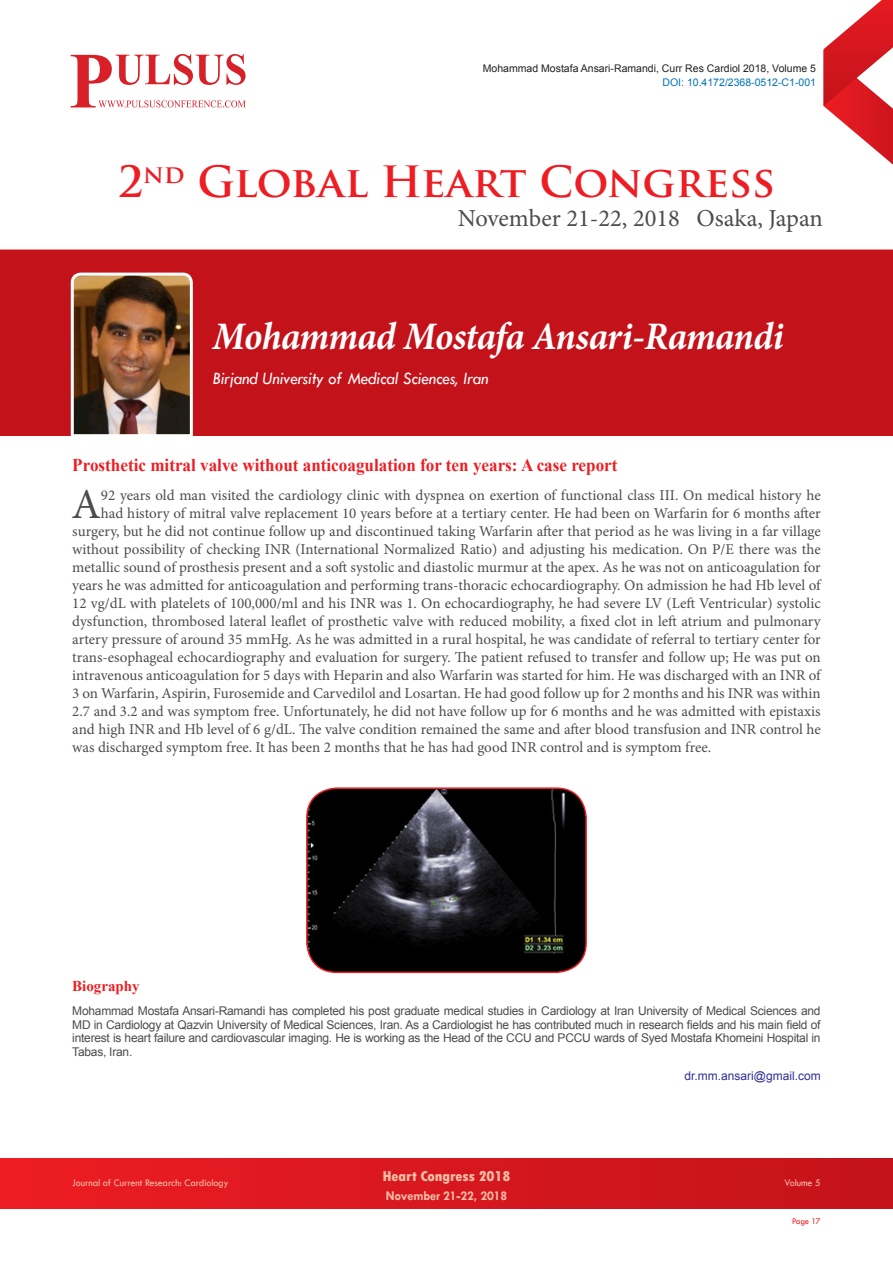
<style>
.page{position:relative;width:893px;height:1263px;background:#fff}
.page>*{position:absolute;margin:0;border:0;box-sizing:border-box;transform-origin:0 0}
.Abstract{font:42.75px "Minion Pro";color:#4b4c4d}
.t1{font:700 42px "Trajan Pro";color:#ee1d23}
.t2{font:italic 700 39px "Minion Pro";letter-spacing:-.015em;color:#fff;scale:.95 1}
.t3{font:24.45px "Minion Pro";color:#4b4c4d}
.t4{font:700 18px "Times New Roman";color:#ee1d23;scale:.95 1}
.t5{font:italic 18px "Tw Cen";letter-spacing:-.01em;color:#fff;scale:.95 1}
.Abstract-2{font:15px "Minion Pro";color:#4b4c4d}
.t6{font:800 condensed 15px "Tw Cen";letter-spacing:-.01em;color:#fabda6;scale:1.1 1}
.Abstract-3{font:700 15px "Times New Roman";color:#ee1d23}
.t7{font:700 13.5px "Tw Cen";letter-spacing:-.01em;color:#fabda6;scale:.95 1}
.Biography{font:12px/13.5px "Arial";letter-spacing:-.02em;color:#4b4c4d;text-align:justify}
.Biography-2{font:12px "Arial";color:#2e3092}
.t8{font:10.5px "Arial";color:#231f20}
.t9{font:10.5px "Tw Cen";letter-spacing:-.01em;color:#fabda6;scale:.95 1}
.t10{font:10.5px "Arial";color:#0072bc}
.t11{font:9px "Tw Cen";letter-spacing:-.02em;color:#ee1d23;scale:.95 1}
</style>
<div class="page">
<div style="left:0;top:1159px;width:892px;height:49px;background:linear-gradient(to right,#ed1d23,#c3121b)"></div>
<hr style="left:0;top:250px;width:893px;height:1px;background:#ee1d23">
<svg style="left:71px;top:54px;width:175px;height:53px"></svg>
<svg style="left:824px;top:0;width:69px;height:165px"></svg>
<div style="left:0;top:250px;width:892px;height:186px;background:#c4121a"></div>
<img style="left:70px;top:272px;width:123px;height:164px">
<img style="left:307px;top:789px;width:279px;height:183px">
<div style="left:306px;top:787px;width:281px;height:186px;border:2px solid #ee1d23;border-radius:30px"></div>
<p class="t8" style="left:483px;top:61px;width:335px">Mohammad Mostafa Ansari-Ramandi, Curr Res Cardiol 2018, Volume 5</p>
<p class="t10" style="left:662px;top:76px;width:155px">DOI: 10.4172/2368-0512-C1-001</p>
<h2 class="t1" style="left:118px;top:156px;width:659px">2<sup>nd</sup> Global Heart Congress</h2>
<h3 class="t3" style="left:458px;top:202px;width:367px">November 21-22, 2018 Osaka, Japan</h3>
<p class="t2" style="left:213px;top:309px;width:603px">Mohammad Mostafa Ansari-Ramandi</p>
<p class="t5" style="left:213px;top:368px;width:292px">Birjand University of Medical Sciences, Iran</p>
<p class="t4" style="left:72px;top:452px;width:575px">Prosthetic mitral valve without anticoagulation for ten years: A case report</p>
<p class="Abstract" style="left:71px;top:475px;width:31px">A</p>
<p class="Abstract-2" style="left:101px;top:485px;width:721px">92 years old man visited the cardiology clinic with dyspnea on exertion of functional class III. On medical history he</p>
<p class="Abstract-2" style="left:101px;top:503px;width:721px">had history of mitral valve replacement 10 years before at a tertiary center. He had been on Warfarin for 6 months after</p>
<p class="Abstract-2" style="left:72px;top:521px;width:750px">surgery, but he did not continue follow up and discontinued taking Warfarin after that period as he was living in a far village</p>
<p class="Abstract-2" style="left:72px;top:539px;width:750px">without possibility of checking INR (International Normalized Ratio) and adjusting his medication. On P/E there was the</p>
<p class="Abstract-2" style="left:72px;top:557px;width:750px">metallic sound of prosthesis present and a soft systolic and diastolic murmur at the apex. As he was not on anticoagulation for</p>
<p class="Abstract-2" style="left:72px;top:575px;width:750px">years he was admitted for anticoagulation and performing trans-thoracic echocardiography. On admission he had Hb level of</p>
<p class="Abstract-2" style="left:72px;top:593px;width:750px">12 vg/dL with platelets of 100,000/ml and his INR was 1. On echocardiography, he had severe LV (Left Ventricular) systolic</p>
<p class="Abstract-2" style="left:72px;top:611px;width:750px">dysfunction, thrombosed lateral leaflet of prosthetic valve with reduced mobility, a fixed clot in left atrium and pulmonary</p>
<p class="Abstract-2" style="left:72px;top:629px;width:750px">artery pressure of around 35 mmHg. As he was admitted in a rural hospital, he was candidate of referral to tertiary center for</p>
<p class="Abstract-2" style="left:72px;top:647px;width:750px">trans-esophageal echocardiography and evaluation for surgery. The patient refused to transfer and follow up; He was put on</p>
<p class="Abstract-2" style="left:72px;top:665px;width:750px">intravenous anticoagulation for 5 days with Heparin and also Warfarin was started for him. He was discharged with an INR of</p>
<p class="Abstract-2" style="left:72px;top:683px;width:750px">3 on Warfarin, Aspirin, Furosemide and Carvedilol and Losartan. He had good follow up for 2 months and his INR was within</p>
<p class="Abstract-2" style="left:72px;top:701px;width:750px">2.7 and 3.2 and was symptom free. Unfortunately, he did not have follow up for 6 months and he was admitted with epistaxis</p>
<p class="Abstract-2" style="left:72px;top:719px;width:750px">and high INR and Hb level of 6 g/dL. The valve condition remained the same and after blood transfusion and INR control he</p>
<p class="Abstract-2" style="left:72px;top:737px;width:641px">was discharged symptom free. It has been 2 months that he has had good INR control and is symptom free.</p>
<p class="Abstract-3" style="left:72px;top:976px;width:69px">Biography</p>
<p class="Biography" style="left:72px;top:1004px;width:750px">Mohammad Mostafa Ansari-Ramandi has completed his post graduate medical studies in Cardiology at Iran University of Medical Sciences and MD in Cardiology at Qazvin University of Medical Sciences, Iran. As a Cardiologist he has contributed much in research fields and his main field of interest is heart failure and cardiovascular imaging. He is working as the Head of the CCU and PCCU wards of Syed Mostafa Khomeini Hospital in Tabas, Iran.</p>
<p class="Biography-2" style="left:684px;top:1068px;width:138px">dr.mm.ansari@gmail.com</p>
<p class="t6" style="left:382px;top:1167px;width:118px">Heart Congress 2018</p>
<p class="t7" style="left:386px;top:1187px;width:129px">November 21-22, 2018</p>
<p class="t9" style="left:72px;top:1176px;width:166px">Journal of Current Research: Cardiology</p>
<p class="t9" style="left:784px;top:1176px;width:40px">Volume 5</p>
<p class="t11" style="left:792px;top:1215px;width:32px">Page 17</p>
</div>
